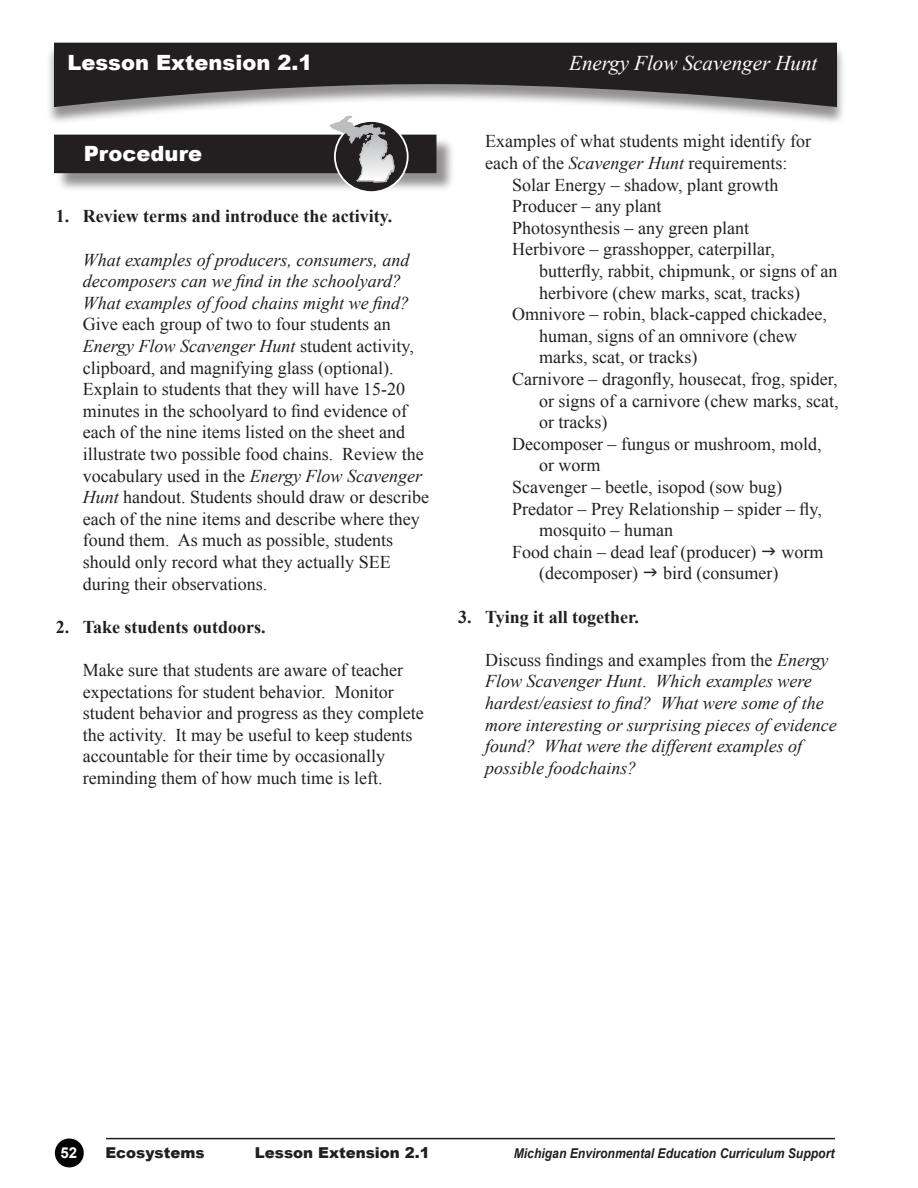
<style>
.page{position:relative;width:918px;height:1188px;background:#fff}
.page>*{position:absolute;margin:0;border:0;box-sizing:border-box;transform-origin:0 0}
.t1{font:900 21px "Arial";color:#fff}
.t2{font:italic 21px "Times New Roman";color:#fff}
.t3{font:18px/21.6px "Times New Roman";color:#231f20}
.t4{font:italic 18px/21.6px "Times New Roman";color:#231f20}
.t5{font:700 18px "Times New Roman";color:#231f20}
.t6{font:900 15px "Arial";color:#231f20}
.t7{font:700 15px "Arial";color:#fff}
.t8{font:italic 700 13.5px "Arial";color:#231f20;scale:.9 1}
.s1{font-style:italic}
.s2{font-style:normal}
</style>
<div class="page">
<div style="left:44px;top:43px;width:803px;height:84px;background:#231f20;opacity:.5"></div>
<svg style="left:54px;top:43px;width:783px;height:64px;background:#464344"></svg>
<div style="left:55px;top:1138px;width:29px;height:29px;background:#040503;border-radius:50%"></div>
<hr style="left:106px;top:1138px;width:729px;height:1px;background:#231f20">
<div style="left:56px;top:136px;width:401px;height:56px;background:#231f20;opacity:.5"></div>
<div style="left:55px;top:135px;width:381px;height:37px;background:#231f20"></div>
<div style="left:54px;top:135px;width:383px;height:38px;border:2px solid #231f20"></div>
<svg style="left:330px;top:113px;width:79px;height:79px"></svg>
<p class="t1" style="left:67px;top:55px;width:247px">Lesson Extension 2.1</p>
<p class="t2" style="left:569px;top:56px;width:250px">Energy Flow Scavenger Hunt</p>
<p class="t1" style="left:84px;top:146px;width:120px">Procedure</p>
<p class="t5" style="left:56px;top:210px;width:338px">1. Review terms and introduce the activity.</p>
<p class="t4" style="left:83px;top:251px;width:328px">What examples of producers, consumers, and decomposers can we find in the schoolyard?<br>What examples of food chains might we find?</p>
<p class="t3" style="left:83px;top:315px;width:348px">Give each group of two to four students an <span class="s1">Energy Flow Scavenger Hunt</span> student activity, clipboard, and magnifying glass (optional).<br>Explain to students that they will have 15-20 minutes in the schoolyard to find evidence of each of the nine items listed on the sheet and illustrate two possible food chains. Review the vocabulary used in the <span class="s1">Energy Flow Scavenger Hunt</span> handout. Students should draw or describe each of the nine items and describe where they found them. As much as possible, students should only record what they actually SEE during their observations.</p>
<p class="t5" style="left:56px;top:621px;width:211px">2. Take students outdoors.</p>
<p class="t3" style="left:83px;top:661px;width:342px">Make sure that students are aware of teacher expectations for student behavior. Monitor student behavior and progress as they complete the activity. It may be useful to keep students accountable for their time by occasionally reminding them of how much time is left.</p>
<p class="t3" style="left:485px;top:132px;width:327px">Examples of what students might identify for</p>
<p class="t3" style="left:485px;top:154px;width:304px">each of the <span class="s1">Scavenger Hunt</span> requirements:</p>
<p class="t3" style="left:512px;top:176px;width:268px">Solar Energy – shadow, plant growth</p>
<p class="t3" style="left:512px;top:197px;width:151px">Producer – any plant</p>
<p class="t3" style="left:512px;top:219px;width:238px">Photosynthesis – any green plant</p>
<p class="t3" style="left:512px;top:240px;width:264px">Herbivore – grasshopper, caterpillar,</p>
<p class="t3" style="left:539px;top:260px;width:300px">butterfly, rabbit, chipmunk, or signs of an</p>
<p class="t3" style="left:539px;top:284px;width:262px">herbivore (chew marks, scat, tracks)</p>
<p class="t3" style="left:512px;top:305px;width:316px">Omnivore – robin, black-capped chickadee,</p>
<p class="t3" style="left:539px;top:327px;width:259px">human, signs of an omnivore (chew</p>
<p class="t3" style="left:539px;top:348px;width:160px">marks, scat, or tracks)</p>
<p class="t3" style="left:512px;top:368px;width:327px">Carnivore – dragonfly, housecat, frog, spider,</p>
<p class="t3" style="left:539px;top:392px;width:301px">or signs of a carnivore (chew marks, scat,</p>
<p class="t3" style="left:539px;top:413px;width:70px">or tracks)</p>
<p class="t3" style="left:512px;top:435px;width:311px">Decomposer – fungus or mushroom, mold,</p>
<p class="t3" style="left:539px;top:456px;width:63px">or worm</p>
<p class="t3" style="left:512px;top:478px;width:271px">Scavenger – beetle, isopod (sow bug)</p>
<p class="t3" style="left:512px;top:498px;width:311px">Predator – Prey Relationship – spider – fly,</p>
<p class="t3" style="left:539px;top:521px;width:136px">mosquito – human</p>
<p class="t3" style="left:512px;top:543px;width:246px">Food chain – dead leaf (producer)</p>
<p class="t3" style="left:782px;top:543px;width:43px">worm</p>
<p class="t3" style="left:539px;top:564px;width:100px">(decomposer)</p>
<p class="t3" style="left:663px;top:564px;width:117px">bird (consumer)</p>
<p class="t5" style="left:458px;top:610px;width:182px">3. Tying it all together.</p>
<p class="t4" style="left:485px;top:651px;width:353px"><span class="s2">Discuss findings and examples from the</span> Energy Flow Scavenger Hunt<span class="s2">.</span> Which examples were hardest/easiest to find? What were some of the more interesting or surprising pieces of evidence found? What were the different examples of possible foodchains?</p>
<p class="t7" style="left:61px;top:1144px;width:18px">52</p>
<p class="t6" style="left:105px;top:1147px;width:101px">Ecosystems</p>
<p class="t6" style="left:255px;top:1147px;width:177px">Lesson Extension 2.1</p>
<p class="t8" style="left:514px;top:1148px;width:358px">Michigan Environmental Education Curriculum Support</p>
</div>
